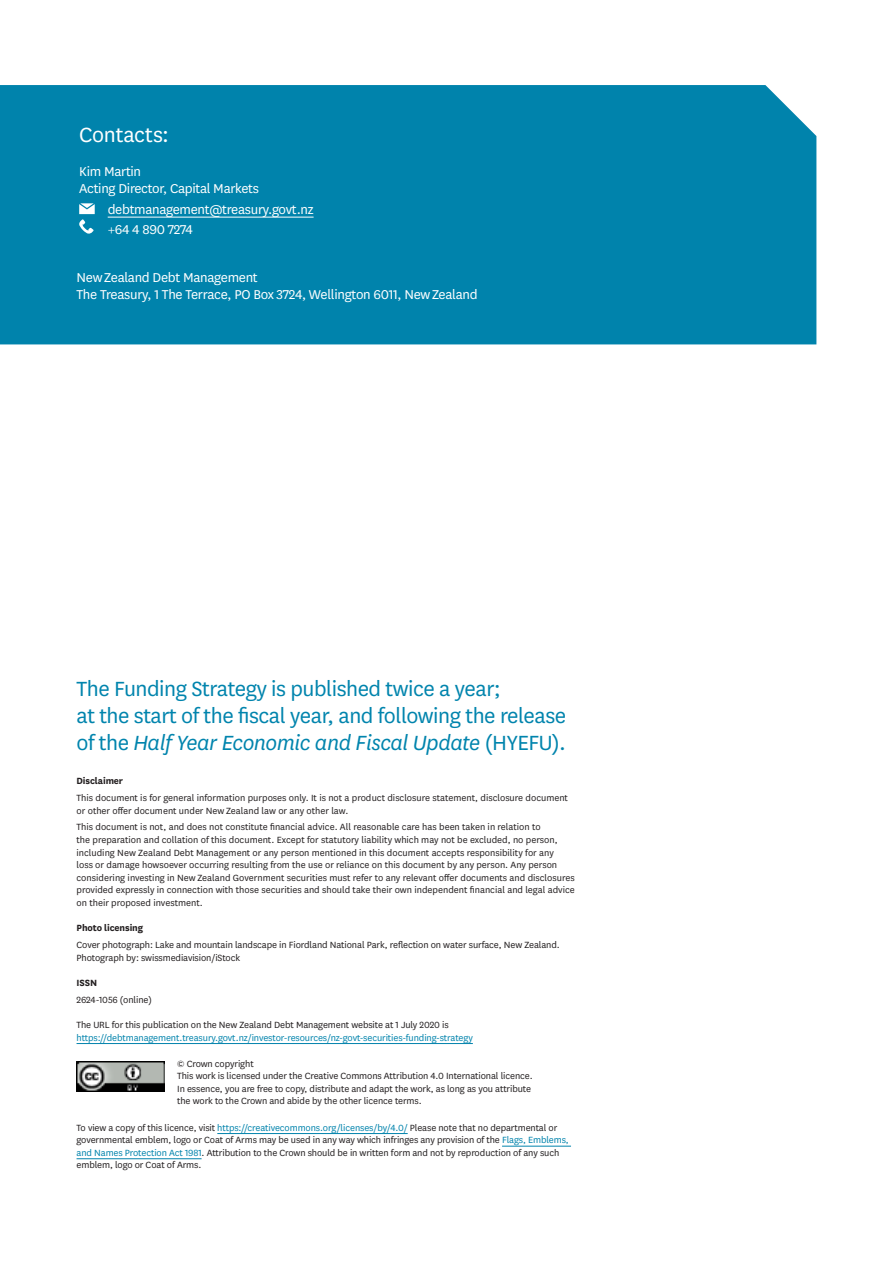
<style>
.page{position:relative;width:893px;height:1263px;background:#fff}
.page>*{position:absolute;margin:0;border:0;box-sizing:border-box;transform-origin:0 0}
.Intro_Text{font:24px/27px "National";letter-spacing:-.02em;color:#0084ad}
.Heading_2{font:24px "National";letter-spacing:-.01em;color:#fff}
.t1{font:15px/17.2px "National";letter-spacing:-.02em;color:#fff}
.Footnote{font:10.5px/12.6px "National";letter-spacing:-.005em;color:#231f20}
.Footnote-2{font:10.5px/12.6px "National";letter-spacing:-.01em;color:#0083ac}
.Footnote_heading{font:700 10.5px "National";letter-spacing:-.01em;color:#231f20}
.s1{font-style:italic}
.s2{color:#231f20}
.s3{color:#0083ac}
</style>
<div class="page">
<div style="left:0;top:85px;width:816px;height:259px;background:#0083ac"></div>
<hr style="left:108px;top:217px;width:206px;height:1px;background:#fff">
<svg style="left:79px;top:203px;width:16px;height:31px"></svg>
<hr style="left:77px;top:1043px;width:396px;height:1px;background:#0083ac">
<hr style="left:217px;top:1133px;width:191px;height:1px;background:#0083ac">
<hr style="left:502px;top:1146px;width:69px;height:1px;background:#0083ac">
<hr style="left:77px;top:1158px;width:125px;height:1px;background:#0083ac">
<img style="left:77px;top:1061px;width:87px;height:30px">
<h2 class="Heading_2" style="left:79px;top:119px;width:91px">Contacts:</h2>
<p class="t1" style="left:79px;top:162px;width:181px">Kim Martin<br>Acting Director, Capital Markets</p>
<p class="t1" style="left:108px;top:199px;width:207px;line-height:19.5px">debtmanagement@treasury.govt.nz +64 4 890 7274</p>
<p class="t1" style="left:77px;top:268px;width:403px">New Zealand Debt Management<br>The Treasury, 1 The Terrace, PO Box 3724, Wellington 6011, New Zealand</p>
<p class="Intro_Text" style="left:77px;top:674px;width:491px">The Funding Strategy is published twice a year;<br>at the start of the fiscal year, and following the release of the <span class="s1">Half Year Economic and Fiscal Update</span> (HYEFU).</p>
<h2 class="Footnote_heading" style="left:77px;top:773px;width:48px">Disclaimer</h2>
<p class="Footnote" style="left:77px;top:791px;width:493px">This document is for general information purposes only. It is not a product disclosure statement, disclosure document or other offer document under New Zealand law or any other law.</p>
<p class="Footnote" style="left:77px;top:820px;width:500px">This document is not, and does not constitute financial advice. All reasonable care has been taken in relation to<br>the preparation and collation of this document. Except for statutory liability which may not be excluded, no person, including New Zealand Debt Management or any person mentioned in this document accepts responsibility for any<br>loss or damage howsoever occurring resulting from the use or reliance on this document by any person. Any person considering investing in New Zealand Government securities must refer to any relevant offer documents and disclosures provided expressly in connection with those securities and should take their own independent financial and legal advice on their proposed investment.</p>
<h2 class="Footnote_heading" style="left:77px;top:920px;width:68px">Photo licensing</h2>
<p class="Footnote" style="left:77px;top:938px;width:485px">Cover photograph: Lake and mountain landscape in Fiordland National Park, reflection on water surface, New Zealand.</p>
<p class="Footnote" style="left:77px;top:951px;width:165px">Photograph by: swissmediavision/iStock</p>
<h2 class="Footnote_heading" style="left:77px;top:975px;width:22px">ISSN</h2>
<p class="Footnote" style="left:77px;top:993px;width:77px">2624-1056 (online)</p>
<p class="Footnote-2" style="left:77px;top:1018px;width:398px"><span class="s2">The URL for this publication on the New Zealand Debt Management website at 1 July 2020 is </span>https://debtmanagement.treasury.govt.nz/investor-resources/nz-govt-securities-funding-strategy</p>
<p class="Footnote" style="left:177px;top:1057px;width:357px">© Crown copyright<br>This work is licensed under the Creative Commons Attribution 4.0 International licence.<br>In essence, you are free to copy, distribute and adapt the work, as long as you attribute the work to the Crown and abide by the other licence terms.</p>
<p class="Footnote" style="left:77px;top:1120px;width:494px">To view a copy of this licence, visit <span class="s3">https://creativecommons.org/licenses/by/4.0/</span> Please note that no departmental or governmental emblem, logo or Coat of Arms may be used in any way which infringes any provision of the <span class="s3">Flags, Emblems, and Names Protection Act 1981</span>. Attribution to the Crown should be in written form and not by reproduction of any such emblem, logo or Coat of Arms.</p>
</div>
